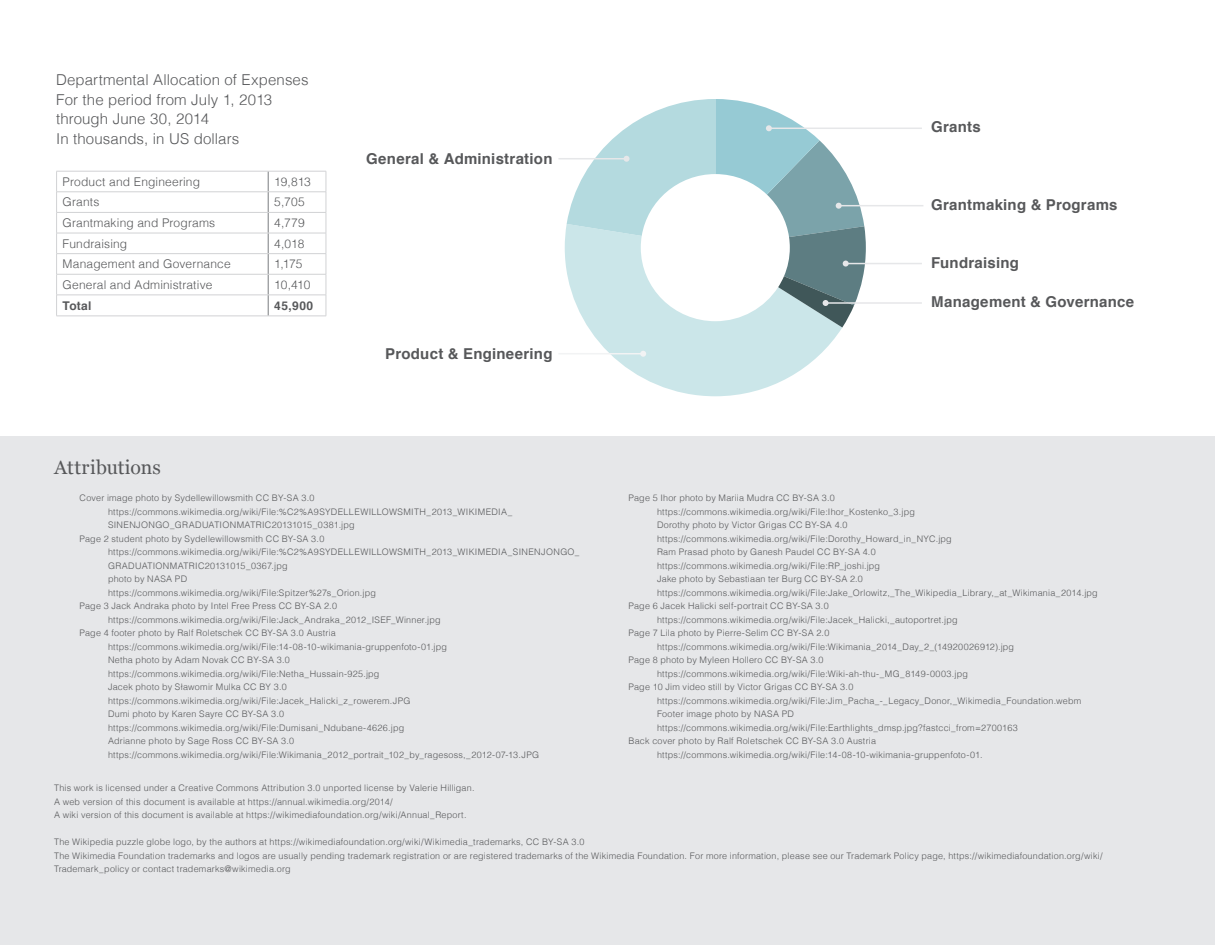
<style>
.page{position:relative;width:1215px;height:945px;background:#fff}
.page>*{position:absolute;margin:0;border:0;box-sizing:border-box;transform-origin:0 0}
.t1{font:19.5px "Georgia";letter-spacing:.005em;color:#57585a}
.t2{font:300 15px/19.5px "Helvetica";letter-spacing:.01em;color:#57585a}
.t3{font:700 15px "Helvetica";letter-spacing:.015em;color:#57585a}
.t4{font:300 12px "Helvetica";letter-spacing:.015em;color:#57585a}
.t5{font:700 12px "Helvetica";letter-spacing:.03em;color:#57585a}
.t6{font:300 9px/13.5px "Helvetica";letter-spacing:.025em;color:#57585a}
</style>
<div class="page">
<svg style="left:268px;top:172px;width:1px;height:144px"></svg>
<hr style="left:56px;top:171px;width:212px;height:1px;background:#d1d2d4">
<hr style="left:268px;top:171px;width:58px;height:1px;background:#d1d2d4">
<hr style="left:56px;top:192px;width:212px;height:1px;background:#d1d2d4">
<hr style="left:268px;top:192px;width:58px;height:1px;background:#d1d2d4">
<hr style="left:56px;top:212px;width:212px;height:1px;background:#d1d2d4">
<hr style="left:268px;top:212px;width:58px;height:1px;background:#d1d2d4">
<hr style="left:56px;top:233px;width:212px;height:1px;background:#d1d2d4">
<hr style="left:268px;top:233px;width:58px;height:1px;background:#d1d2d4">
<hr style="left:56px;top:253px;width:212px;height:1px;background:#d1d2d4">
<hr style="left:268px;top:253px;width:58px;height:1px;background:#d1d2d4">
<hr style="left:56px;top:274px;width:212px;height:1px;background:#d1d2d4">
<hr style="left:268px;top:274px;width:58px;height:1px;background:#d1d2d4">
<hr style="left:56px;top:295px;width:212px;height:1px;background:#d1d2d4">
<svg style="left:56px;top:171px;width:1px;height:145px"></svg>
<hr style="left:268px;top:295px;width:58px;height:1px;background:#d1d2d4">
<svg style="left:326px;top:171px;width:1px;height:145px"></svg>
<hr style="left:56px;top:316px;width:212px;height:1px;background:#d1d2d4">
<hr style="left:268px;top:316px;width:58px;height:1px;background:#d1d2d4">
<svg style="left:565px;top:224px;width:277px;height:172px;fill:#cbe6e9"></svg>
<div style="left:1px;top:436px;width:1214px;height:509px;background:#e6e7e9"></div>
<hr style="left:769px;top:128px;width:153px;height:1px;background:#e6e7e9">
<hr style="left:839px;top:205px;width:84px;height:1px;background:#e6e7e9">
<hr style="left:846px;top:263px;width:76px;height:1px;background:#e6e7e9">
<hr style="left:826px;top:302px;width:96px;height:2px;background:#e6e7e9">
<hr style="left:558px;top:158px;width:69px;height:1px;background:#e6e7e9">
<svg style="left:567px;top:99px;width:299px;height:228px"></svg>
<hr style="left:558px;top:353px;width:85px;height:1px;background:#f2f3f4">
<svg style="left:640px;top:351px;width:6px;height:6px"></svg>
<h2 class="t2" style="left:56px;top:69px;width:254px">Departmental Allocation of Expenses<br>For the period from July 1, 2013 through June 30, 2014<br>In thousands, in US dollars</h2>
<h3 class="t4" style="left:63px;top:171px;width:139px">Product and Engineering</h3>
<h3 class="t4" style="left:274px;top:171px;width:38px">19,813</h3>
<h3 class="t4" style="left:63px;top:192px;width:38px">Grants</h3>
<h3 class="t4" style="left:274px;top:192px;width:32px">5,705</h3>
<h3 class="t4" style="left:63px;top:213px;width:154px">Grantmaking and Programs</h3>
<h3 class="t4" style="left:274px;top:213px;width:32px">4,779</h3>
<h3 class="t4" style="left:63px;top:233px;width:66px">Fundraising</h3>
<h3 class="t4" style="left:274px;top:233px;width:32px">4,018</h3>
<h3 class="t4" style="left:63px;top:254px;width:170px">Management and Governance</h3>
<h3 class="t4" style="left:274px;top:254px;width:30px">1,175</h3>
<h3 class="t4" style="left:63px;top:274px;width:151px">General and Administrative</h3>
<h3 class="t4" style="left:274px;top:274px;width:38px">10,410</h3>
<h3 class="t5" style="left:63px;top:296px;width:31px">Total</h3>
<h3 class="t5" style="left:274px;top:296px;width:41px">45,900</h3>
<h2 class="t3" style="left:366px;top:146px;width:188px">General &amp; Administration</h2>
<h2 class="t3" style="left:385px;top:341px;width:169px">Product &amp; Engineering</h2>
<h1 class="t1" style="left:54px;top:453px;width:109px">Attributions</h1>
<p class="t6" style="left:80px;top:491px;width:236px">Cover image photo by Sydellewillowsmith CC BY-SA 3.0</p>
<p class="t6" style="left:108px;top:504px;width:406px">https://commons.wikimedia.org/wiki/File:%C2%A9SYDELLEWILLOWSMITH_2013_WIKIMEDIA_</p>
<p class="t6" style="left:108px;top:518px;width:248px">SINENJONGO_GRADUATIONMATRIC20131015_0381.jpg</p>
<p class="t6" style="left:80px;top:531px;width:246px">Page 2 student photo by Sydellewillowsmith CC BY-SA 3.0</p>
<p class="t6" style="left:108px;top:545px;width:473px">https://commons.wikimedia.org/wiki/File:%C2%A9SYDELLEWILLOWSMITH_2013_WIKIMEDIA_SINENJONGO_</p>
<p class="t6" style="left:108px;top:558px;width:181px">GRADUATIONMATRIC20131015_0367.jpg</p>
<p class="t6" style="left:108px;top:572px;width:81px">photo by NASA PD</p>
<p class="t6" style="left:108px;top:585px;width:269px">https://commons.wikimedia.org/wiki/File:Spitzer%27s_Orion.jpg</p>
<p class="t6" style="left:80px;top:599px;width:259px">Page 3 Jack Andraka photo by Intel Free Press CC BY-SA 2.0</p>
<p class="t6" style="left:108px;top:612px;width:334px">https://commons.wikimedia.org/wiki/File:Jack_Andraka_2012_ISEF_Winner.jpg</p>
<p class="t6" style="left:80px;top:626px;width:258px">Page 4 footer photo by Ralf Roletschek CC BY-SA 3.0 Austria</p>
<p class="t6" style="left:108px;top:639px;width:341px">https://commons.wikimedia.org/wiki/File:14-08-10-wikimania-gruppenfoto-01.jpg</p>
<p class="t6" style="left:108px;top:653px;width:183px">Netha photo by Adam Novak CC BY-SA 3.0</p>
<p class="t6" style="left:108px;top:666px;width:273px">https://commons.wikimedia.org/wiki/File:Netha_Hussain-925.jpg</p>
<p class="t6" style="left:108px;top:680px;width:180px">Jacek photo by Sławomir Mulka CC BY 3.0</p>
<p class="t6" style="left:108px;top:693px;width:304px">https://commons.wikimedia.org/wiki/File:Jacek_Halicki_z_rowerem.JPG</p>
<p class="t6" style="left:108px;top:707px;width:178px">Dumi photo by Karen Sayre CC BY-SA 3.0</p>
<p class="t6" style="left:108px;top:720px;width:298px">https://commons.wikimedia.org/wiki/File:Dumisani_Ndubane-4626.jpg</p>
<p class="t6" style="left:108px;top:734px;width:188px">Adrianne photo by Sage Ross CC BY-SA 3.0</p>
<p class="t6" style="left:108px;top:747px;width:433px">https://commons.wikimedia.org/wiki/File:Wikimania_2012_portrait_102_by_ragesoss,_2012-07-13.JPG</p>
<h2 class="t3" style="left:931px;top:114px;width:51px">Grants</h2>
<h2 class="t3" style="left:931px;top:192px;width:188px">Grantmaking &amp; Programs</h2>
<h2 class="t3" style="left:931px;top:251px;width:89px">Fundraising</h2>
<h2 class="t3" style="left:931px;top:290px;width:205px">Management &amp; Governance</h2>
<p class="t6" style="left:628px;top:491px;width:208px">Page 5 Ihor photo by Mariia Mudra CC BY-SA 3.0</p>
<p class="t6" style="left:657px;top:504px;width:259px">https://commons.wikimedia.org/wiki/File:Ihor_Kostenko_3.jpg</p>
<p class="t6" style="left:657px;top:518px;width:192px">Dorothy photo by Victor Grigas CC BY-SA 4.0</p>
<p class="t6" style="left:657px;top:531px;width:296px">https://commons.wikimedia.org/wiki/File:Dorothy_Howard_in_NYC.jpg</p>
<p class="t6" style="left:657px;top:545px;width:220px">Ram Prasad photo by Ganesh Paudel CC BY-SA 4.0</p>
<p class="t6" style="left:657px;top:558px;width:225px">https://commons.wikimedia.org/wiki/File:RP_joshi.jpg</p>
<p class="t6" style="left:657px;top:572px;width:207px">Jake photo by Sebastiaan ter Burg CC BY-SA 2.0</p>
<p class="t6" style="left:657px;top:585px;width:442px">https://commons.wikimedia.org/wiki/File:Jake_Orlowitz,_The_Wikipedia_Library,_at_Wikimania_2014.jpg</p>
<p class="t6" style="left:628px;top:599px;width:202px">Page 6 Jacek Halicki self-portrait CC BY-SA 3.0</p>
<p class="t6" style="left:657px;top:612px;width:302px">https://commons.wikimedia.org/wiki/File:Jacek_Halicki,_autoportret.jpg</p>
<p class="t6" style="left:628px;top:626px;width:202px">Page 7 Lila photo by Pierre-Selim CC BY-SA 2.0</p>
<p class="t6" style="left:657px;top:639px;width:359px">https://commons.wikimedia.org/wiki/File:Wikimania_2014_Day_2_(14920026912).jpg</p>
<p class="t6" style="left:628px;top:653px;width:197px">Page 8 photo by Myleen Hollero CC BY-SA 3.0</p>
<p class="t6" style="left:657px;top:666px;width:312px">https://commons.wikimedia.org/wiki/File:Wiki-ah-thu-_MG_8149-0003.jpg</p>
<p class="t6" style="left:628px;top:680px;width:226px">Page 10 Jim video still by Victor Grigas CC BY-SA 3.0</p>
<p class="t6" style="left:657px;top:693px;width:426px">https://commons.wikimedia.org/wiki/File:Jim_Pacha_-_Legacy_Donor,_Wikimedia_Foundation.webm</p>
<p class="t6" style="left:657px;top:707px;width:139px">Footer image photo by NASA PD</p>
<p class="t6" style="left:657px;top:720px;width:362px">https://commons.wikimedia.org/wiki/File:Earthlights_dmsp.jpg?fastcci_from=2700163</p>
<p class="t6" style="left:628px;top:734px;width:249px">Back cover photo by Ralf Roletschek CC BY-SA 3.0 Austria</p>
<p class="t6" style="left:657px;top:747px;width:327px">https://commons.wikimedia.org/wiki/File:14-08-10-wikimania-gruppenfoto-01.</p>
<p class="t6" style="left:54px;top:781px;width:422px">This work is licensed under a Creative Commons Attribution 3.0 unported license by Valerie Hilligan.<br>A web version of this document is available at https://annual.wikimedia.org/2014/<br>A wiki version of this document is available at https://wikimediafoundation.org/wiki/Annual_Report.</p>
<p class="t6" style="left:54px;top:835px;width:1050px">The Wikipedia puzzle globe logo, by the authors at https://wikimediafoundation.org/wiki/Wikimedia_trademarks, CC BY-SA 3.0<br>The Wikimedia Foundation trademarks and logos are usually pending trademark registration or are registered trademarks of the Wikimedia Foundation. For more information, please see our Trademark Policy page, https://wikimediafoundation.org/wiki/<br>Trademark_policy or contact trademarks@wikimedia.org</p>
</div>
